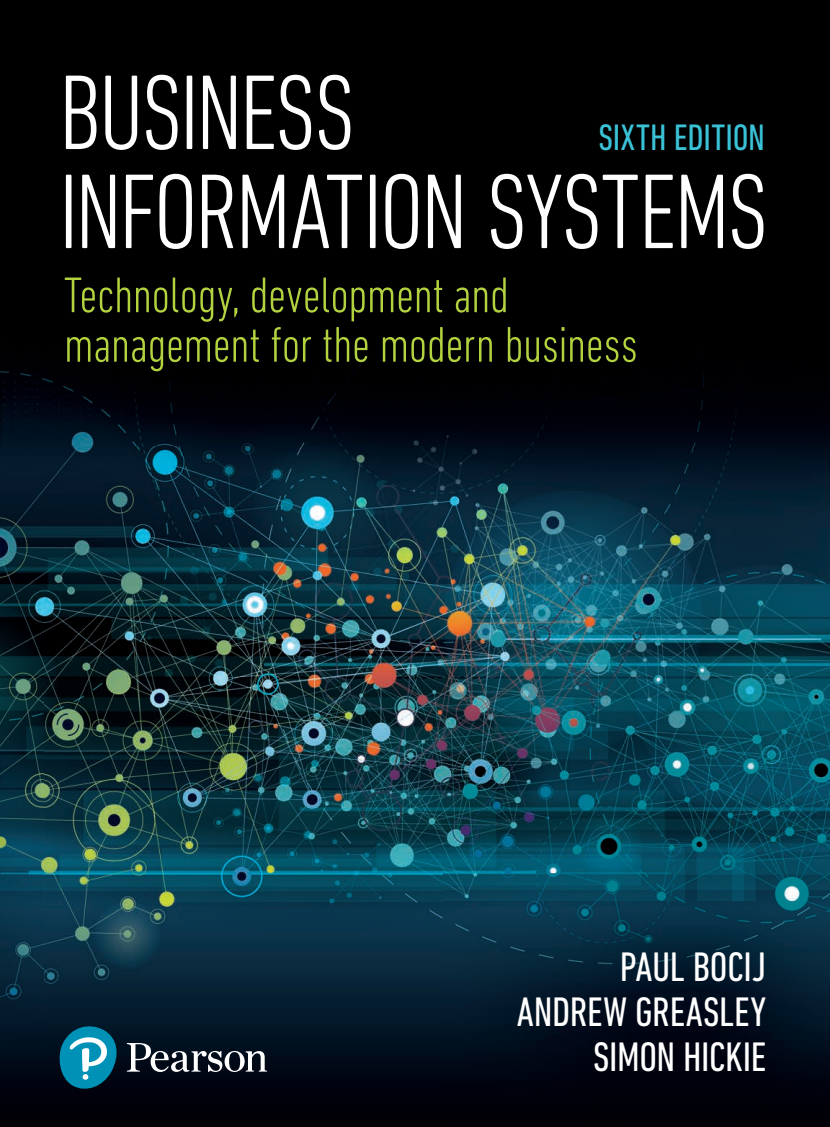
<style>
.page{position:relative;width:830px;height:1127px;background:#fff}
.page>*{position:absolute;margin:0;border:0;box-sizing:border-box;transform-origin:0 0}
.t1{font:300 condensed 108px/99px "DIN Next LT Pro";letter-spacing:-.025em;color:#fff}
.t2{font:300 condensed 51px/49.5px "DIN Next LT Pro";letter-spacing:-.01em;color:#b2d23f}
.t3{font:condensed 42px/45px "DIN Next LT Pro";letter-spacing:-.01em;color:#fff;text-align:right}
.t4{font:condensed 37.5px "DIN Next LT Pro";color:#3ac2d7}
</style>
<div class="page">
<img style="left:0;top:0;width:829px;height:1127px">
<svg style="left:127px;top:1043px;width:140px;height:29px"></svg>
<svg style="left:60px;top:1026px;width:60px;height:63px;background:#217c96"></svg>
<img style="left:443px;top:873px;width:386px;height:254px">
<img style="left:0;top:201px;width:711px;height:245px">
<img style="left:0;top:666px;width:44px;height:403px">
<h1 class="t1" style="left:58px;top:62px;width:710px">BUSINESS<br>INFORMATION SYSTEMS</h1>
<p class="t4" style="left:598px;top:116px;width:168px">SIXTH EDITION</p>
<p class="t2" style="left:64px;top:270px;width:575px">Technology, development and management for the modern business</p>
<p class="t3" style="left:516px;top:943px;width:251px">PAUL BOCIJ<br>ANDREW GREASLEY<br>SIMON HICKIE</p>
</div>
